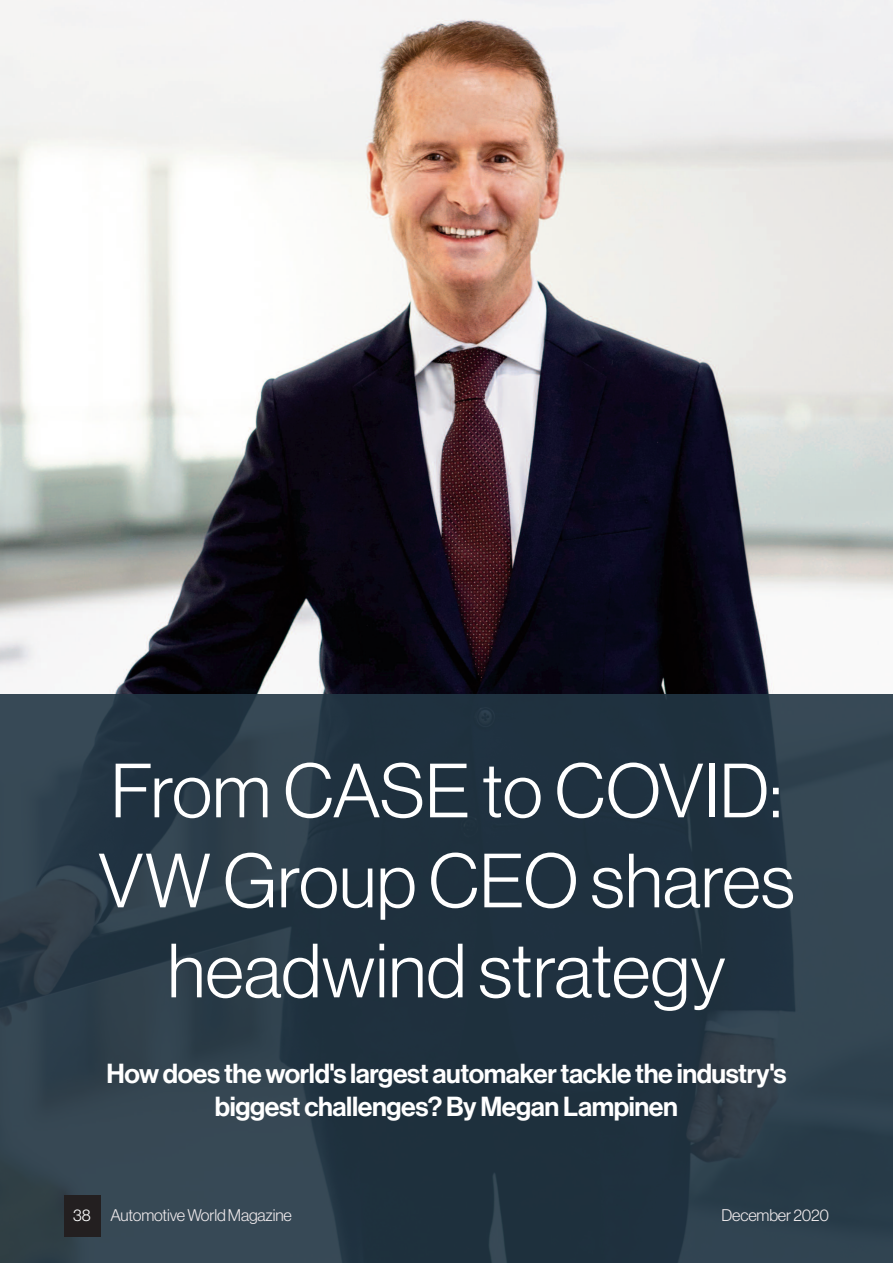
<style>
.page{position:relative;width:893px;height:1263px;background:#fff}
.page>*{position:absolute;margin:0;border:0;box-sizing:border-box;transform-origin:0 0}
.t1{font:300 75px/90px "Haas Grot Disp 45";letter-spacing:.005em;color:#fff;text-align:center}
.t2{font:500 27px/32.4px "Haas Grot Disp 65";letter-spacing:-.015em;color:#fff;text-align:center}
.t3{font:300 16.5px "Haas Grot Disp 45";letter-spacing:-.01em;color:#efeaec}
.s1{color:#fff}
</style>
<div class="page">
<img style="left:0;top:0;width:893px;height:694px">
<div style="left:0;top:694px;width:893px;height:569px;background:#223644;opacity:.9"></div>
<div style="left:64px;top:1195px;width:36px;height:42px;background:#231f20"></div>
<h1 class="t1" style="left:98px;top:751px;width:698px">From CASE toCOVID:<br>VW GroupCEO shares headwind strategy</h1>
<p class="t2" style="left:106px;top:1059px;width:682px">Howdoes theworld's largest automakertackle the industry's biggest challenges?By MeganLampinen</p>
<p class="t3" style="left:73px;top:1209px;width:220px"><span class="s1">38</span> AutomotiveWorldMagazine</p>
<p class="t3" style="left:721px;top:1209px;width:109px">December2020</p>
</div>
